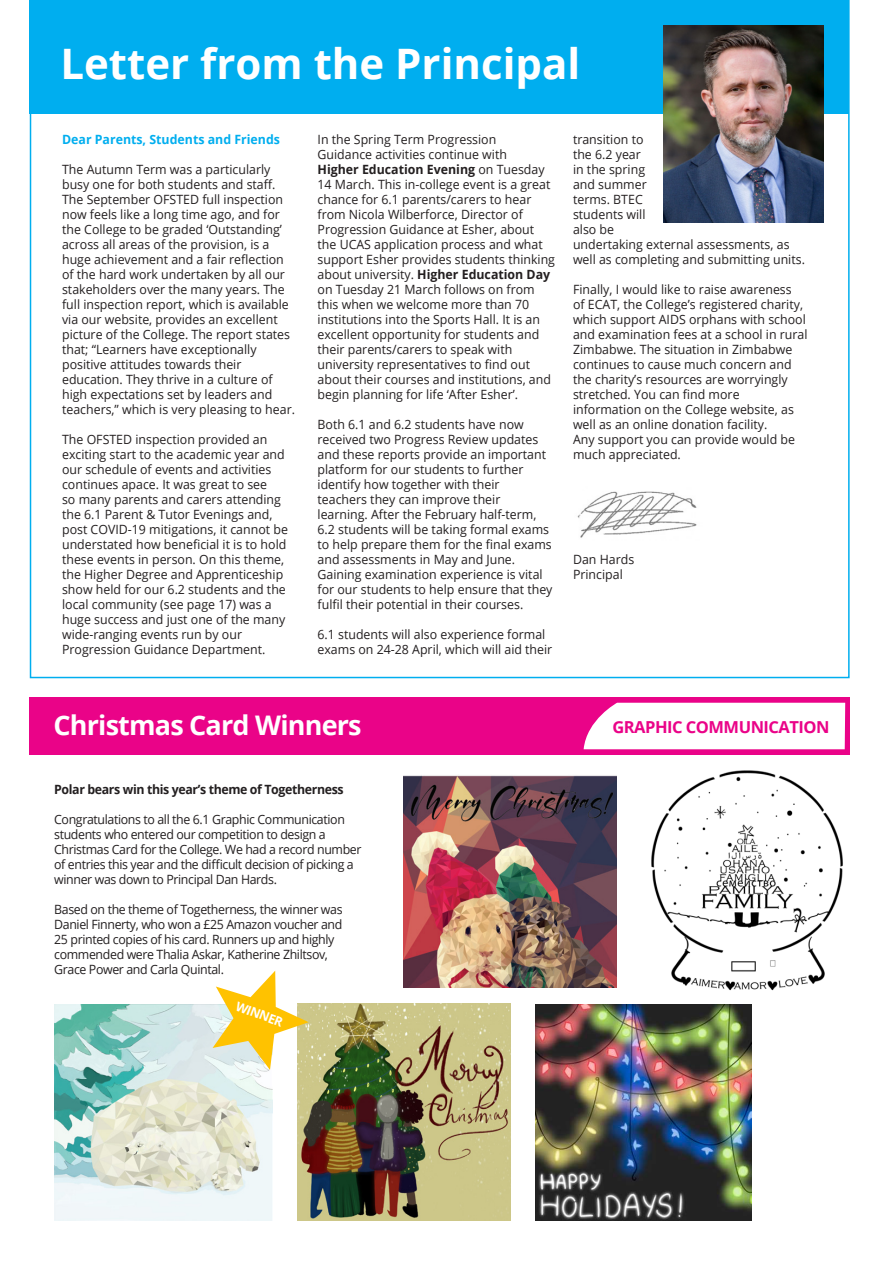
<style>
.page{position:relative;width:893px;height:1263px;background:#fff}
.page>*{position:absolute;margin:0;border:0;box-sizing:border-box;transform-origin:0 0}
.t1{font:700 42px "Open Sans";color:#fff}
.t2{font:700 27px "Open Sans";letter-spacing:-.03em;color:#fff}
.t3{font:700 16.5px "Open Sans";letter-spacing:-.03em;color:#ea0388}
.t4{font:12.75px/15px "Open Sans";color:#231f20}
.t5{font:12.75px/15px "Open Sans";letter-spacing:-.03em;color:#231f20}
.t6{font:700 12.75px "Open Sans";letter-spacing:-.03em;color:#231f20}
.t7{font:700 12.75px "Open Sans";color:#00aeef}
.t8{font:700 12.75px "Open Sans";color:#fff}
.s1{font-weight:700}
</style>
<div class="page">
<div style="left:30px;top:697px;width:820px;height:58px;background:#ea0388"></div>
<div style="left:30px;top:0;width:819px;height:113px;background:#00aeef"></div>
<img style="left:663px;top:26px;width:161px;height:197px">
<img style="left:577px;top:491px;width:120px;height:47px">
<div style="left:584px;top:703px;width:261px;height:46px;background:#fff"></div>
<img style="left:404px;top:775px;width:213px;height:212px">
<img style="left:651px;top:770px;width:192px;height:221px">
<img style="left:298px;top:1003px;width:212px;height:217px">
<img style="left:536px;top:1004px;width:216px;height:216px">
<img style="left:55px;top:1004px;width:217px;height:216px">
<svg style="left:213px;top:971px;width:96px;height:99px"></svg>
<h1 class="t1" style="left:60px;top:34px;width:521px">Letter from the Principal</h1>
<p class="t7" style="left:62px;top:135px;width:219px">Dear Parents, Students and Friends</p>
<p class="t4" style="left:62px;top:164px;width:234px">The Autumn Term was a particularly busy one for both students and staff.<br>The September OFSTED full inspection now feels like a long time ago, and for the College to be graded ‘Outstanding’ across all areas of the provision, is a huge achievement and a fair reflection of the hard work undertaken by all our stakeholders over the many years. The full inspection report, which is available via our website, provides an excellent picture of the College. The report states that; “Learners have exceptionally positive attitudes towards their education. They thrive in a culture of high expectations set by leaders and teachers,” which is very pleasing to hear.</p>
<p class="t4" style="left:62px;top:434px;width:227px">The OFSTED inspection provided an exciting start to the academic year and our schedule of events and activities continues apace. It was great to see<br>so many parents and carers attending the 6.1 Parent &amp; Tutor Evenings and, post COVID-19 mitigations, it cannot be understated how beneficial it is to hold these events in person. On this theme, the Higher Degree and Apprenticeship show held for our 6.2 students and the local community (see page 17) was a huge success and just one of the many wide-ranging events run by our Progression Guidance Department.</p>
<p class="t4" style="left:318px;top:134px;width:239px">In the Spring Term Progression<br>Guidance activities continue with<br><span class="s1">Higher Education Evening</span> on Tuesday 14 March. This in-college event is a great chance for 6.1 parents/carers to hear from Nicola Wilberforce, Director of Progression Guidance at Esher, about the UCAS application process and what support Esher provides students thinking about university. <span class="s1">Higher Education Day </span>on Tuesday 21 March follows on from this when we welcome more than 70 institutions into the Sports Hall. It is an excellent opportunity for students and their parents/carers to speak with university representatives to find out about their courses and institutions, and begin planning for life ‘After Esher’.</p>
<p class="t4" style="left:318px;top:419px;width:236px">Both 6.1 and 6.2 students have now received two Progress Review updates and these reports provide an important platform for our students to further identify how together with their<br>teachers they can improve their learning. After the February half-term, 6.2 students will be taking formal exams to help prepare them for the final exams and assessments in May and June.<br>Gaining examination experience is vital for our students to help ensure that they fulfil their potential in their courses.</p>
<p class="t4" style="left:318px;top:629px;width:236px">6.1 students will also experience formal exams on 24-28 April, which will aid their</p>
<p class="t4" style="left:573px;top:134px;width:233px">transition to<br>the 6.2 year<br>in the spring<br>and summer<br>terms. BTEC<br>students will<br>also be<br>undertaking external assessments, as well as completing and submitting units.</p>
<p class="t4" style="left:573px;top:284px;width:236px">Finally, I would like to raise awareness<br>of ECAT, the College’s registered charity, which support AIDS orphans with school and examination fees at a school in rural Zimbabwe. The situation in Zimbabwe continues to cause much concern and the charity’s resources are worryingly stretched. You can find more information on the College website, as well as an online donation facility.<br>Any support you can provide would be much appreciated.</p>
<p class="t4" style="left:573px;top:554px;width:63px">Dan Hards<br>Principal</p>
<h2 class="t2" style="left:54px;top:706px;width:310px">Christmas Card Winners</h2>
<p class="t6" style="left:54px;top:780px;width:291px">Polar bears win this year’s theme of Togetherness</p>
<p class="t5" style="left:54px;top:813px;width:309px">Congratulations to all the 6.1 Graphic Communication students who entered our competition to design a Christmas Card for the College. We had a record number of entries this year and the difficult decision of picking a winner was down to Principal Dan Hards.</p>
<p class="t5" style="left:54px;top:903px;width:290px">Based on the theme of Togetherness, the winner was Daniel Finnerty, who won a £25 Amazon voucher and 25 printed copies of his card. Runners up and highly commended were Thalia Askar, Katherine Zhiltsov, Grace Power and Carla Quintal.</p>
<p class="t8" style="left:240px;top:997px;width:51px;rotate:21deg">WINNER</p>
<p class="t3" style="left:612px;top:715px;width:219px">GRAPHIC COMMUNICATION</p>
</div>
